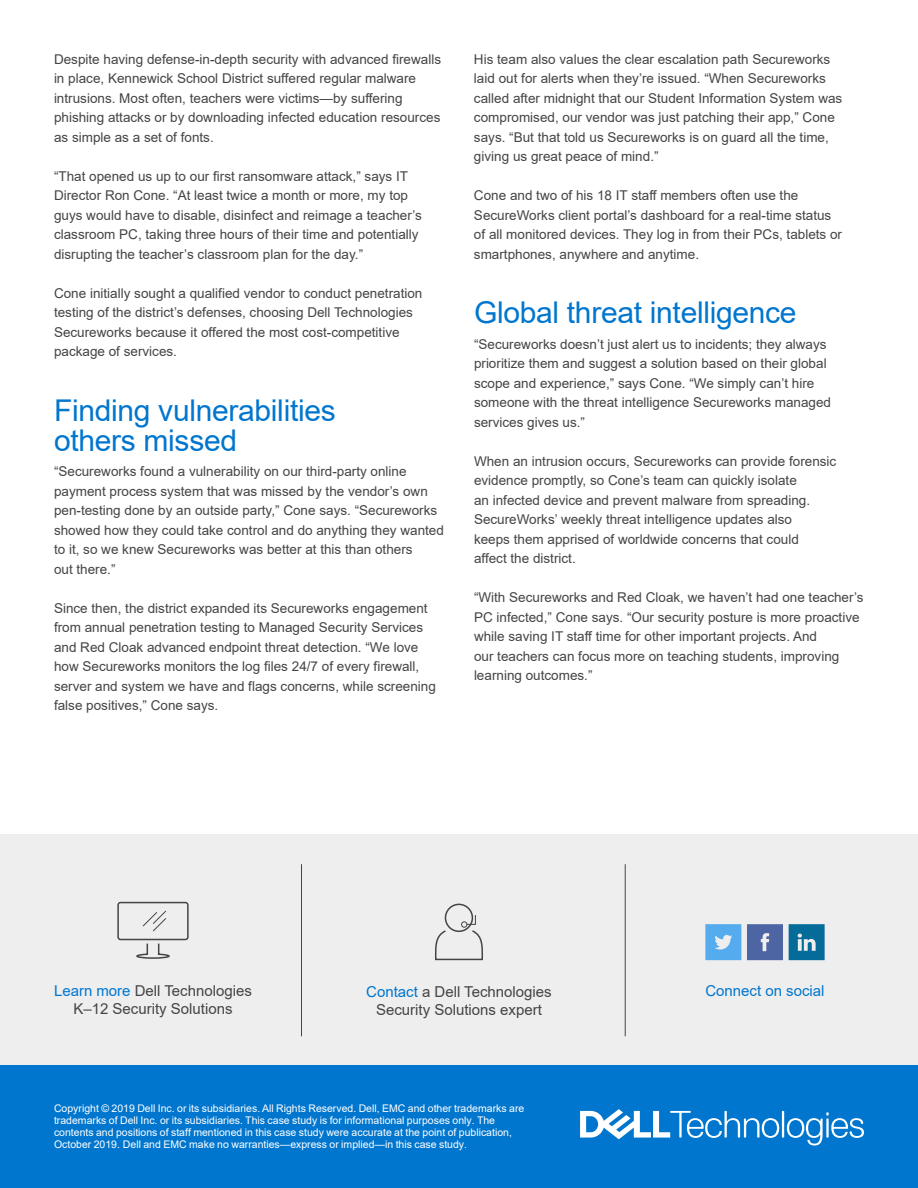
<style>
.page{position:relative;width:918px;height:1188px;background:#fff}
.page>*{position:absolute;margin:0;border:0;box-sizing:border-box;transform-origin:0 0}
.t1{font:30px/30px "Arial";letter-spacing:-.01em;color:#0076ce}
.t2{font:15px/18px "Arial";color:#444;text-align:center}
.t3{font:15px "Arial";color:#0076ce}
.t4{font:13.5px/19.5px "Arial";color:#444}
.t5{font:10.5px/12px "Arial";color:#fff}
.s1{color:#0076ce}
</style>
<div class="page">
<div style="left:0;top:834px;width:918px;height:231px;background:#eee"></div>
<hr style="left:301px;top:864px;width:1px;height:172px;background:#444">
<hr style="left:625px;top:864px;width:1px;height:172px;background:#444">
<div style="left:445px;top:904px;width:28px;height:28px;border:2px solid #444;border-radius:50%"></div>
<svg style="left:435px;top:914px;width:48px;height:47px"></svg>
<div style="left:117px;top:902px;width:72px;height:38px;border:2px solid #444;border-radius:2px"></div>
<svg style="left:142px;top:910px;width:24px;height:22px"></svg>
<svg style="left:136px;top:943px;width:34px;height:16px"></svg>
<svg style="left:747px;top:924px;width:36px;height:36px"></svg>
<svg style="left:705px;top:924px;width:36px;height:36px"></svg>
<svg style="left:789px;top:924px;width:36px;height:36px"></svg>
<div style="left:0;top:1065px;width:918px;height:123px;background:#0076ce"></div>
<svg style="left:580px;top:1109px;width:284px;height:37px"></svg>
<p class="t4" style="left:54px;top:49px;width:389px">Despite having defense-in-depth security with advanced firewalls in place, Kennewick School District suffered regular malware intrusions. Most often, teachers were victims—by suffering phishing attacks or by downloading infected education resources as simple as a set of fonts.</p>
<p class="t4" style="left:54px;top:166px;width:369px">“That opened us up to our first ransomware attack,” says IT Director Ron Cone. “At least twice a month or more, my top guys would have to disable, disinfect and reimage a teacher’s classroom PC, taking three hours of their time and potentially disrupting the teacher’s classroom plan for the day.”</p>
<p class="t4" style="left:54px;top:283px;width:370px">Cone initially sought a qualified vendor to conduct penetration testing of the district’s defenses, choosing Dell Technologies Secureworks because it offered the most cost-competitive package of services.</p>
<h1 class="t1" style="left:54px;top:395px;width:283px">Finding vulnerabilities others missed</h1>
<p class="t4" style="left:54px;top:462px;width:391px">“Secureworks found a vulnerability on our third-party online payment process system that was missed by the vendor’s own pen-testing done by an outside party,” Cone says. “Secureworks showed how they could take control and do anything they wanted to it, so we knew Secureworks was better at this than others<br>out there.”</p>
<p class="t4" style="left:54px;top:598px;width:383px">Since then, the district expanded its Secureworks engagement from annual penetration testing to Managed Security Services and Red Cloak advanced endpoint threat detection. “We love how Secureworks monitors the log files 24/7 of every firewall, server and system we have and flags concerns, while screening false positives,” Cone says.</p>
<p class="t4" style="left:474px;top:49px;width:370px">His team also values the clear escalation path Secureworks laid out for alerts when they’re issued. “When Secureworks called after midnight that our Student Information System was compromised, our vendor was just patching their app,” Cone says. “But that told us Secureworks is on guard all the time, giving us great peace of mind.”</p>
<p class="t4" style="left:474px;top:186px;width:370px">Cone and two of his 18 IT staff members often use the SecureWorks client portal’s dashboard for a real-time status of all monitored devices. They log in from their PCs, tablets or smartphones, anywhere and anytime.</p>
<h1 class="t1" style="left:474px;top:298px;width:324px">Global threat intelligence</h1>
<p class="t4" style="left:474px;top:334px;width:359px">“Secureworks doesn’t just alert us to incidents; they always prioritize them and suggest a solution based on their global scope and experience,” says Cone. “We simply can’t hire someone with the threat intelligence Secureworks managed services gives us.”</p>
<p class="t4" style="left:474px;top:451px;width:364px">When an intrusion occurs, Secureworks can provide forensic evidence promptly, so Cone’s team can quickly isolate<br>an infected device and prevent malware from spreading.<br>SecureWorks’ weekly threat intelligence updates also<br>keeps them apprised of worldwide concerns that could<br>affect the district.</p>
<p class="t4" style="left:474px;top:588px;width:391px">“With Secureworks and Red Cloak, we haven’t had one teacher’s PC infected,” Cone says. “Our security posture is more proactive while saving IT staff time for other important projects. And<br>our teachers can focus more on teaching students, improving learning outcomes.”</p>
<p class="t2" style="left:54px;top:982px;width:199px"><span class="s1">Learn more</span> Dell Technologies</p>
<p class="t3" style="left:705px;top:980px;width:121px">Connect on social</p>
<p class="t2" style="left:73px;top:1000px;width:161px">K–12 Security Solutions</p>
<p class="t2" style="left:366px;top:983px;width:187px"><span class="s1">Contact</span> a Dell Technologies<br>Security Solutions expert</p>
<p class="t5" style="left:54px;top:1103px;width:472px">Copyright © 2019 Dell Inc. or its subsidiaries. All Rights Reserved. Dell, EMC and other trademarks are trademarks of Dell Inc. or its subsidiaries. This case study is for informational purposes only. The contents and positions of staff mentioned in this case study were accurate at the point of publication, October 2019. Dell and EMC make no warranties—express or implied—in this case study.</p>
</div>
